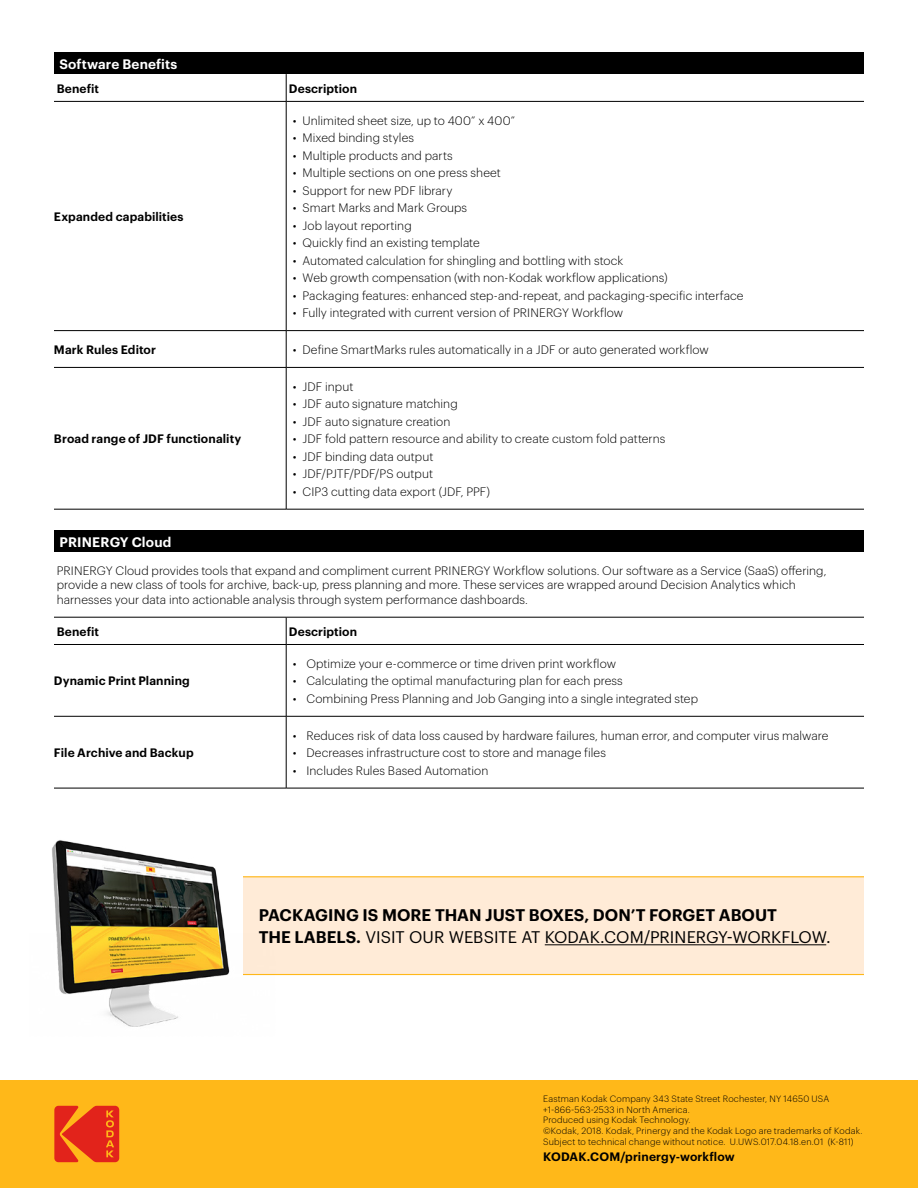
<style>
.page{position:relative;width:918px;height:1188px;background:#fff}
.page>*{position:absolute;margin:0;border:0;box-sizing:border-box;transform-origin:0 0}
.t1{font:600 16.5px/22.5px "Graphik";color:#000}
.t2{font:600 13.5px "Graphik";letter-spacing:.01em;color:#fff}
.t3{font:300 12px/14.2px "Graphik";letter-spacing:.005em;color:#000}
.t4{font:600 12px "Graphik";letter-spacing:.01em;color:#000}
.t5{font:300 9px/10.8px "Graphik";letter-spacing:.02em;color:#000}
.s1{font-weight:400}
</style>
<div class="page">
<div style="left:54px;top:52px;width:810px;height:22px;background:#000"></div>
<hr style="left:54px;top:101px;width:232px;height:1px;background:#000">
<hr style="left:54px;top:330px;width:232px;height:1px;background:#000">
<hr style="left:54px;top:367px;width:232px;height:1px;background:#000">
<hr style="left:54px;top:509px;width:232px;height:1px;background:#000">
<svg style="left:286px;top:74px;width:1px;height:27px"></svg>
<hr style="left:286px;top:102px;width:1px;height:228px;background:#000">
<hr style="left:286px;top:331px;width:1px;height:36px;background:#000">
<hr style="left:286px;top:368px;width:1px;height:141px;background:#000">
<hr style="left:286px;top:101px;width:578px;height:1px;background:#000">
<hr style="left:286px;top:330px;width:578px;height:1px;background:#000">
<hr style="left:286px;top:367px;width:578px;height:1px;background:#000">
<hr style="left:286px;top:509px;width:578px;height:1px;background:#000">
<div style="left:54px;top:530px;width:810px;height:22px;background:#000"></div>
<hr style="left:54px;top:644px;width:232px;height:1px;background:#000">
<hr style="left:54px;top:788px;width:232px;height:1px;background:#000">
<hr style="left:54px;top:716px;width:232px;height:1px;background:#000">
<svg style="left:286px;top:618px;width:1px;height:26px"></svg>
<hr style="left:286px;top:645px;width:1px;height:71px;background:#000">
<hr style="left:286px;top:716px;width:1px;height:72px;background:#000">
<hr style="left:286px;top:644px;width:578px;height:1px;background:#000">
<hr style="left:286px;top:716px;width:578px;height:1px;background:#000">
<hr style="left:286px;top:788px;width:578px;height:1px;background:#000">
<hr style="left:54px;top:617px;width:232px;height:1px;background:#000">
<hr style="left:286px;top:617px;width:578px;height:1px;background:#000">
<div style="left:0;top:1080px;width:918px;height:108px;background:#ffb819"></div>
<svg style="left:54px;top:1106px;width:65px;height:56px"></svg>
<div style="left:243px;top:877px;width:621px;height:98px;background:#ffebd7"></div>
<hr style="left:243px;top:876px;width:621px;height:1px;background:#ffb819">
<hr style="left:243px;top:974px;width:621px;height:1px;background:#ffb819">
<hr style="left:545px;top:944px;width:281px;height:1px;background:#000">
<img style="left:52px;top:840px;width:223px;height:187px">
<p class="t2" style="left:59px;top:54px;width:119px">Software Benefits</p>
<p class="t4" style="left:57px;top:79px;width:44px">Benefit</p>
<p class="t4" style="left:289px;top:79px;width:70px">Description</p>
<p class="t4" style="left:54px;top:207px;width:131px">Expanded capabilities</p>
<p class="t3" style="left:293px;top:112px;width:224px">• Unlimited sheet size, up to 400” x 400”</p>
<p class="t3" style="left:293px;top:130px;width:123px">• Mixed binding styles</p>
<p class="t3" style="left:293px;top:147px;width:161px">• Multiple products and parts</p>
<p class="t3" style="left:293px;top:165px;width:210px">• Multiple sections on one press sheet</p>
<p class="t3" style="left:293px;top:182px;width:161px">• Support for new PDF library</p>
<p class="t3" style="left:293px;top:200px;width:176px">• Smart Marks and Mark Groups</p>
<p class="t3" style="left:293px;top:217px;width:120px">• Job layout reporting</p>
<p class="t3" style="left:293px;top:235px;width:188px">• Quickly find an existing template</p>
<p class="t3" style="left:293px;top:252px;width:332px">• Automated calculation for shingling and bottling with stock</p>
<p class="t3" style="left:293px;top:270px;width:376px">• Web growth compensation (with non-Kodak workflow applications)</p>
<p class="t3" style="left:293px;top:287px;width:452px">• Packaging features: enhanced step-and-repeat, and packaging-specific interface</p>
<p class="t3" style="left:293px;top:305px;width:332px">• Fully integrated with current version of PRINERGY Workflow</p>
<p class="t4" style="left:54px;top:340px;width:103px">Mark Rules Editor</p>
<p class="t3" style="left:293px;top:342px;width:417px">• Define SmartMarks rules automatically in a JDF or auto generated workflow</p>
<p class="t4" style="left:54px;top:430px;width:189px">Broad range of JDF functionality</p>
<p class="t3" style="left:293px;top:378px;width:62px">• JDF input</p>
<p class="t3" style="left:293px;top:396px;width:166px">• JDF auto signature matching</p>
<p class="t3" style="left:293px;top:413px;width:159px">• JDF auto signature creation</p>
<p class="t3" style="left:293px;top:431px;width:374px">• JDF fold pattern resource and ability to create custom fold patterns</p>
<p class="t3" style="left:293px;top:448px;width:142px">• JDF binding data output</p>
<p class="t3" style="left:293px;top:466px;width:142px">• JDF/PJTF/PDF/PS output</p>
<p class="t3" style="left:293px;top:483px;width:199px">• CIP3 cutting data export (JDF, PPF)</p>
<p class="t2" style="left:59px;top:531px;width:113px">PRINERGY Cloud</p>
<p class="t3" style="left:57px;top:563px;width:771px">PRINERGY Cloud provides tools that expand and compliment current PRINERGY Workflow solutions. Our software as a Service (SaaS) offering, provide a new class of tools for archive, back-up, press planning and more. These services are wrapped around Decision Analytics which harnesses your data into actionable analysis through system performance dashboards.</p>
<p class="t4" style="left:57px;top:622px;width:44px">Benefit</p>
<p class="t4" style="left:289px;top:622px;width:70px">Description</p>
<p class="t4" style="left:54px;top:672px;width:137px">Dynamic Print Planning</p>
<p class="t3" style="left:293px;top:655px;width:325px">• Optimize your e-commerce or time driven print workflow</p>
<p class="t3" style="left:293px;top:673px;width:331px">• Calculating the optimal manufacturing plan for each press</p>
<p class="t3" style="left:293px;top:690px;width:407px">• Combining Press Planning and Job Ganging into a single integrated step</p>
<p class="t4" style="left:54px;top:744px;width:141px">File Archive and Backup</p>
<p class="t3" style="left:293px;top:727px;width:537px">• Reduces risk of data loss caused by hardware failures, human error, and computer virus malware</p>
<p class="t3" style="left:293px;top:745px;width:315px">• Decreases infrastructure cost to store and manage files</p>
<p class="t3" style="left:293px;top:762px;width:197px">• Includes Rules Based Automation</p>
<h1 class="t1" style="left:259px;top:902px;width:574px">PACKAGING IS MORE THAN JUST BOXES, DON’T FORGET ABOUT<br>THE LABELS. <span class="s1">VISIT OUR WEBSITE AT KODAK.COM/PRINERGY-WORKFLOW.</span></h1>
<p class="t5" style="left:543px;top:1092px;width:321px">Eastman Kodak Company 343 State Street Rochester, NY 14650 USA +1-866-563-2533 in North America.<br>Produced using Kodak Technology.<br>©Kodak, 2018. Kodak, Prinergy and the Kodak Logo are trademarks of Kodak.<br>Subject to technical change without notice. U.UWS.017.04.18.en.01 (K-811)</p>
<p class="t4" style="left:543px;top:1148px;width:193px">KODAK.COM/prinergy-workflow</p>
</div>
